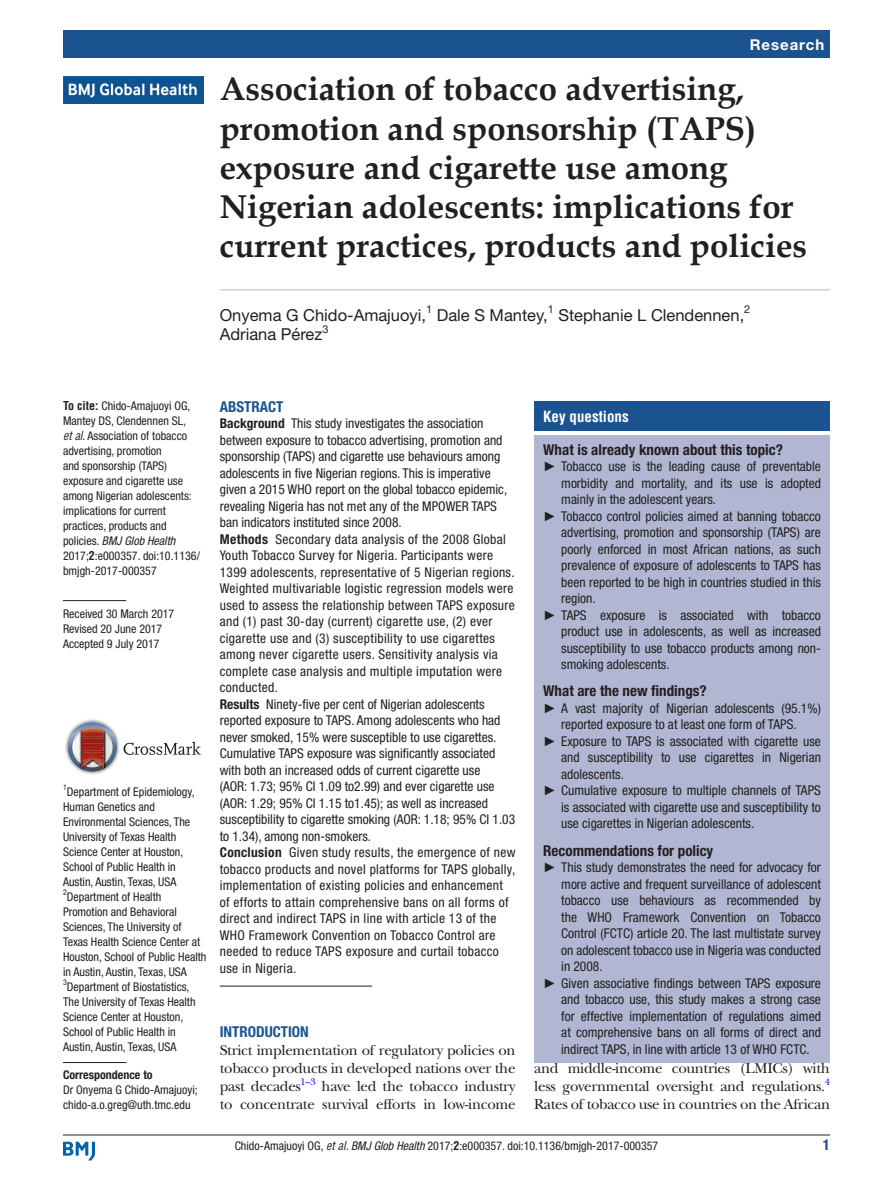
<style>
.page{position:relative;width:893px;height:1191px;background:#fff}
.page>*{position:absolute;margin:0;border:0;box-sizing:border-box;transform-origin:0 0}
.t1{font:700 33px/39px "Book Antiqua";color:#231f20}
.t2{font:16.5px "Helvetica Neue LT Std";color:#231f20}
.t3{font:15px/18px "New Baskerville";letter-spacing:-.02em;color:#231f20;text-align:justify}
.t4{font:700 condensed 15px "Helvetica Neue LT Std";color:#231f20}
.t5{font:700 condensed 15px "Helvetica Neue LT Std";color:#1b5391}
.t6{font:700 condensed 15px "Helvetica";color:#fff}
.t7{font:700 15px "Helvetica Neue LT Std";letter-spacing:.065em;color:#fff}
.t8{font:condensed 13.5px/16.5px "Helvetica Neue LT Std";letter-spacing:.025em;color:#231f20}
.t9{font:condensed 13.5px "Helvetica Neue LT Std";color:#231f20}
.t10{font:condensed 12px/15px "Helvetica Neue LT Std";color:#231f20}
.t11{font:700 condensed 12px "Helvetica Neue LT Std";color:#231f20}
.t12{font:10.95px "Helvetica Neue LT Std";color:#231f20}
.t13{font:9.9px "New Baskerville";color:#00f}
.t14{font:condensed 7.95px "Helvetica Neue LT Std";color:#231f20}
.s1{font-family:"Helvetica LT Std";font-weight:700}
.s2{font-family:"Helvetica LT Std";font-style:italic}
.s3{font-style:italic}
.s4{font-weight:700}
.s5{font-family:"Arial";font-stretch:normal}
</style>
<div class="page">
<hr style="left:63px;top:1134px;width:767px;height:1px;background:#231f20">
<svg style="left:63px;top:1141px;width:32px;height:19px"></svg>
<hr style="left:220px;top:985px;width:152px;height:1px;background:#231f20">
<img style="left:65px;top:719px;width:54px;height:55px">
<svg style="left:68px;top:722px;width:49px;height:49px;background:#a88689"></svg>
<svg style="left:124px;top:741px;width:77px;height:14px"></svg>
<hr style="left:220px;top:289px;width:610px;height:1px;background:#b1b7d3">
<div style="left:63px;top:31px;width:767px;height:27px;background:#1b5391"></div>
<hr style="left:63px;top:600px;width:63px;height:1px;background:#231f20">
<hr style="left:63px;top:1062px;width:64px;height:1px;background:#231f20">
<img style="left:63px;top:77px;width:141px;height:27px">
<div style="left:534px;top:401px;width:296px;height:30px;background:#1b5391"></div>
<div style="left:534px;top:435px;width:296px;height:627px;background:#b1b7d3"></div>
<p class="t7" style="left:750px;top:35px;width:76px">Research</p>
<h1 class="t1" style="left:220px;top:70px;width:589px">Association of tobacco advertising, promotion and sponsorship (TAPS) exposure and cigarette use among Nigerian adolescents: implications for current practices, products and policies</h1>
<p class="t2" style="left:220px;top:305px;width:208px">Onyema G Chido-Amajuoyi,</p>
<p class="t12" style="left:426px;top:303px;width:8px">1</p>
<p class="t2" style="left:437px;top:305px;width:112px">Dale S Mantey,</p>
<p class="t12" style="left:548px;top:303px;width:8px">1</p>
<p class="t2" style="left:558px;top:305px;width:187px">Stephanie L Clendennen,</p>
<p class="t12" style="left:744px;top:303px;width:8px">2</p>
<p class="t2" style="left:220px;top:324px;width:104px">Adriana Pérez</p>
<p class="t12" style="left:322px;top:322px;width:8px">3</p>
<p class="t10" style="left:63px;top:398px;width:138px"><span class="s1">To cite:</span> Chido-Amajuoyi OG,<br>Mantey DS, Clendennen SL,<br><span class="s2">et al</span>. Association of tobacco advertising, promotion<br>and sponsorship (TAPS) exposure and cigarette use among Nigerian adolescents: implications for current practices, products and policies. <span class="s3">BMJ Glob Health<br></span>2017;<span class="s1">2</span>:e000357. doi:10.1136/ bmjgh-2017-000357</p>
<p class="t10" style="left:63px;top:605px;width:113px">Received 30 March 2017<br>Revised 20 June 2017<br>Accepted 9 July 2017</p>
<p class="t14" style="left:63px;top:783px;width:5px">1</p>
<p class="t10" style="left:63px;top:784px;width:145px;text-indent:4px">Department of Epidemiology,<br>Human Genetics and<br>Environmental Sciences, The<br>University of Texas Health<br>Science Center at Houston,<br>School of Public Health in<br>Austin, Austin, Texas, USA<br><sup>2</sup>Department of Health<br>Promotion and Behavioral<br>Sciences, The University of<br>Texas Health Science Center at<br>Houston, School of Public Health in Austin, Austin, Texas, USA<br><sup>3</sup>Department of Biostatistics,<br>The University of Texas Health<br>Science Center at Houston,<br>School of Public Health in<br>Austin, Austin, Texas, USA</p>
<p class="t11" style="left:63px;top:1067px;width:91px">Correspondence to</p>
<p class="t10" style="left:63px;top:1082px;width:136px">Dr Onyema G Chido-Amajuoyi; chido-a.o.greg@uth.tmc.edu</p>
<p class="t5" style="left:220px;top:397px;width:65px">Abstract</p>
<p class="t8" style="left:220px;top:415px;width:297px"><span class="s4">Background</span> This study investigates the association between exposure to tobacco advertising, promotion and sponsorship (TAPS) and cigarette use behaviours among adolescents in five Nigerian regions. This is imperative given a 2015 WHO report on the global tobacco epidemic, revealing Nigeria has not met any of the MPOWER TAPS ban indicators instituted since 2008.<br><span class="s4">Methods</span> Secondary data analysis of the 2008 Global Youth Tobacco Survey for Nigeria. Participants were 1399 adolescents, representative of 5 Nigerian regions.<br>Weighted multivariable logistic regression models were used to assess the relationship between TAPS exposure and (1) past 30-day (current) cigarette use, (2) ever cigarette use and (3) susceptibility to use cigarettes among never cigarette users. Sensitivity analysis via complete case analysis and multiple imputation were conducted.<br><span class="s4">Results</span> Ninety-five per cent of Nigerian adolescents reported exposure to TAPS. Among adolescents who had never smoked, 15% were susceptible to use cigarettes.<br>Cumulative TAPS exposure was significantly associated with both an increased odds of current cigarette use<br>(AOR: 1.73; 95% CI 1.09 to2.99) and ever cigarette use (AOR: 1.29; 95% CI 1.15 to1.45); as well as increased susceptibility to cigarette smoking (AOR: 1.18; 95% CI 1.03 to 1.34), among non-smokers.<br><span class="s4">Conclusion</span> Given study results, the emergence of new tobacco products and novel platforms for TAPS globally, implementation of existing policies and enhancement of efforts to attain comprehensive bans on all forms of direct and indirect TAPS in line with article 13 of the WHO Framework Convention on Tobacco Control are needed to reduce TAPS exposure and curtail tobacco use in Nigeria.</p>
<p class="t5" style="left:220px;top:1023px;width:91px">Introduction</p>
<p class="t3" style="left:220px;top:1041px;width:297px">Strict implementation of regulatory policies on tobacco products in developed nations over the past decades</p>
<p class="t13" style="left:301px;top:1075px;width:16px">1–3</p>
<p class="t3" style="left:220px;top:1077px;width:297px;text-align:right">have led the tobacco industry<br>to concentrate survival efforts in low-income</p>
<p class="t6" style="left:543px;top:407px;width:87px">Key questions</p>
<p class="t4" style="left:543px;top:440px;width:241px">What is already known about this topic?</p>
<p class="t9" style="left:543px;top:459px;width:279px"><span class="s5">►</span> Tobacco use is the leading cause of preventable</p>
<p class="t9" style="left:561px;top:475px;width:261px">morbidity and mortality, and its use is adopted</p>
<p class="t9" style="left:561px;top:492px;width:156px">mainly in the adolescent years.</p>
<p class="t9" style="left:543px;top:508px;width:279px"><span class="s5">►</span> Tobacco control policies aimed at banning tobacco</p>
<p class="t9" style="left:561px;top:525px;width:261px">advertising, promotion and sponsorship (TAPS) are</p>
<p class="t9" style="left:561px;top:541px;width:261px">poorly enforced in most African nations, as such</p>
<p class="t9" style="left:561px;top:558px;width:261px">prevalence of exposure of adolescents to TAPS has</p>
<p class="t9" style="left:561px;top:574px;width:261px">been reported to be high in countries studied in this</p>
<p class="t9" style="left:561px;top:591px;width:36px">region.</p>
<p class="t9" style="left:543px;top:607px;width:279px"><span class="s5">►</span> TAPS exposure is associated with tobacco</p>
<p class="t9" style="left:561px;top:624px;width:261px">product use in adolescents, as well as increased</p>
<p class="t9" style="left:561px;top:640px;width:261px">susceptibility to use tobacco products among non-</p>
<p class="t9" style="left:561px;top:657px;width:110px">smoking adolescents.</p>
<p class="t4" style="left:543px;top:682px;width:165px">What are the new findings?</p>
<p class="t9" style="left:543px;top:700px;width:279px"><span class="s5">►</span> A vast majority of Nigerian adolescents (95.1%)</p>
<p class="t9" style="left:561px;top:717px;width:237px">reported exposure to at least one form of TAPS.</p>
<p class="t9" style="left:543px;top:733px;width:279px"><span class="s5">►</span> Exposure to TAPS is associated with cigarette use</p>
<p class="t9" style="left:561px;top:750px;width:261px">and susceptibility to use cigarettes in Nigerian</p>
<p class="t9" style="left:561px;top:766px;width:64px">adolescents.</p>
<p class="t9" style="left:543px;top:783px;width:279px"><span class="s5">►</span> Cumulative exposure to multiple channels of TAPS</p>
<p class="t9" style="left:561px;top:799px;width:261px">is associated with cigarette use and susceptibility to</p>
<p class="t9" style="left:561px;top:816px;width:195px">use cigarettes in Nigerian adolescents.</p>
<p class="t4" style="left:543px;top:841px;width:171px">Recommendations for policy</p>
<p class="t9" style="left:543px;top:859px;width:279px"><span class="s5">►</span> This study demonstrates the need for advocacy for</p>
<p class="t9" style="left:561px;top:876px;width:261px">more active and frequent surveillance of adolescent</p>
<p class="t9" style="left:561px;top:892px;width:261px">tobacco use behaviours as recommended by</p>
<p class="t9" style="left:561px;top:909px;width:261px">the WHO Framework Convention on Tobacco</p>
<p class="t9" style="left:561px;top:925px;width:261px">Control (FCTC) article 20. The last multistate survey</p>
<p class="t9" style="left:561px;top:942px;width:261px">on adolescent tobacco use in Nigeria was conducted</p>
<p class="t9" style="left:561px;top:958px;width:43px">in 2008.</p>
<p class="t9" style="left:543px;top:975px;width:279px"><span class="s5">►</span> Given associative findings between TAPS exposure</p>
<p class="t9" style="left:561px;top:991px;width:261px">and tobacco use, this study makes a strong case</p>
<p class="t9" style="left:561px;top:1008px;width:261px">for effective implementation of regulations aimed</p>
<p class="t9" style="left:561px;top:1024px;width:261px">at comprehensive bans on all forms of direct and</p>
<p class="t9" style="left:561px;top:1041px;width:250px">indirect TAPS, in line with article 13 of WHO FCTC.</p>
<p class="t3" style="left:534px;top:1059px;width:297px">and middle-income countries (LMICs) with less governmental oversight and regulations.<sup>4<br></sup>Rates of tobacco use in countries on the African</p>
<p class="t10" style="left:235px;top:1137px;width:425px">Chido-Amajuoyi OG, <span class="s2">et al</span>. <span class="s3">BMJ Glob Health</span> 2017;<span class="s1">2</span>:e000357. doi:10.1136/bmjgh-2017-000357</p>
<p class="t5" style="left:823px;top:1135px;width:9px">1</p>
</div>
